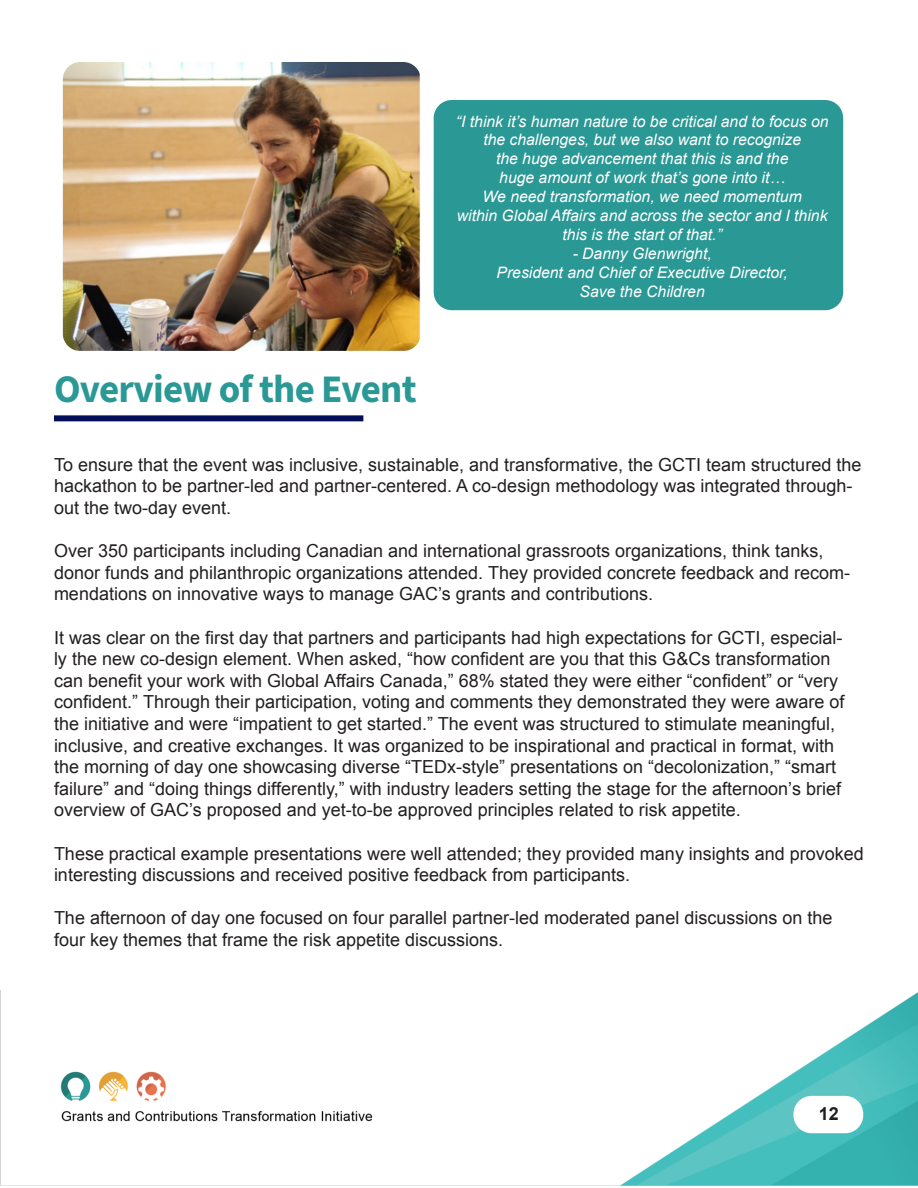
<style>
.page{position:relative;width:918px;height:1188px;background:#fff}
.page>*{position:absolute;margin:0;border:0;box-sizing:border-box;transform-origin:0 0}
.t1{font:700 39px "Source Sans 3";letter-spacing:-.02em;color:#2a9895}
.t2{font:18px/21.6px "Arial";color:#231f20}
.t3{font:700 18px "Arial";color:#231f20}
.t4{font:italic 15.75px "Arial";color:#fff}
</style>
<div class="page">
<img style="left:0;top:990px;width:918px;height:196px">
<div style="left:54px;top:415px;width:309px;height:6px;background:#031059"></div>
<div style="left:793px;top:1096px;width:70px;height:37px;background:#fff;border-radius:18px"></div>
<div style="left:434px;top:100px;width:409px;height:210px;background:#2a9895;border-radius:18px"></div>
<img style="left:63px;top:62px;width:358px;height:289px">
<p class="t1" style="left:54px;top:363px;width:364px">Overview of the Event</p>
<p class="t4" style="left:456px;top:111px;width:374px">“I think it’s human nature to be critical and to focus on</p>
<p class="t4" style="left:483px;top:130px;width:319px">the challenges, but we also want to recognize</p>
<p class="t4" style="left:496px;top:149px;width:294px">the huge advancement that this is and the</p>
<p class="t4" style="left:499px;top:168px;width:288px">huge amount of work that’s gone into it…</p>
<p class="t4" style="left:483px;top:186px;width:321px">We need transformation, we need momentum</p>
<p class="t4" style="left:457px;top:205px;width:372px">within Global Affairs and across the sector and I think</p>
<p class="t4" style="left:563px;top:224px;width:161px">this is the start of that.”</p>
<p class="t4" style="left:573px;top:243px;width:141px">- Danny Glenwright,</p>
<p class="t4" style="left:497px;top:262px;width:293px">President and Chief of Executive Director,</p>
<p class="t4" style="left:580px;top:281px;width:127px">Save the Children</p>
<p class="t2" style="left:54px;top:454px;width:809px">To ensure that the event was inclusive, sustainable, and transformative, the GCTI team structured the hackathon to be partner-led and partner-centered. A co-design methodology was integrated through&shy;out the two-day event.</p>
<p class="t2" style="left:54px;top:540px;width:798px">Over 350 participants including Canadian and international grassroots organizations, think tanks, donor funds and philanthropic organizations attended. They provided concrete feedback and recom&shy;mendations on innovative ways to manage GAC’s grants and contributions.</p>
<p class="t2" style="left:54px;top:627px;width:792px">It was clear on the first day that partners and participants had high expectations for GCTI, especial&shy;ly the new co-design element. When asked, “how confident are you that this G&amp;Cs transformation can benefit your work with Global Affairs Canada,” 68% stated they were either “confident” or “very confident.” Through their participation, voting and comments they demonstrated they were aware of the initiative and were “impatient to get started.” The event was structured to stimulate meaningful, inclusive, and creative exchanges. It was organized to be inspirational and practical in format, with the morning of day one showcasing diverse “TEDx-style” presentations on “decolonization,” “smart failure” and “doing things differently,” with industry leaders setting the stage for the afternoon’s brief overview of GAC’s proposed and yet-to-be approved principles related to risk appetite.</p>
<p class="t2" style="left:54px;top:843px;width:811px">These practical example presentations were well attended; they provided many insights and provoked interesting discussions and received positive feedback from participants.</p>
<p class="t2" style="left:54px;top:907px;width:780px">The afternoon of day one focused on four parallel partner-led moderated panel discussions on the four key themes that frame the risk appetite discussions.</p>
<p class="t3" style="left:819px;top:1102px;width:22px">12</p>
</div>
